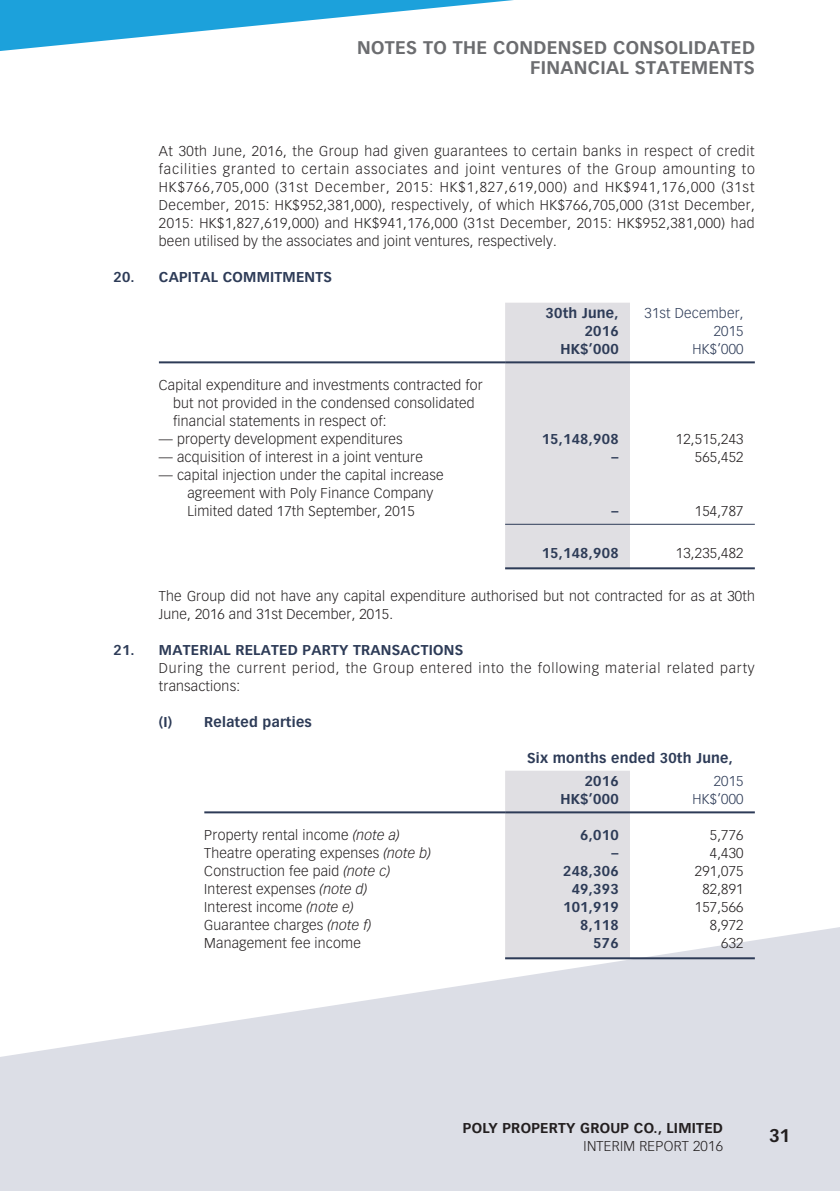
<style>
.page{position:relative;width:840px;height:1191px;background:#fff}
.page>*{position:absolute;margin:0;border:0;box-sizing:border-box;transform-origin:0 0}
.t1{font:700 18px/20px "Vectora LT Std";letter-spacing:.02em;color:#6c6d70;text-align:right}
.t2{font:700 18px "Vectora LT Std";color:#231f20}
._06_Notes{font:300 14px/18px "Vectora LT Std";letter-spacing:.015em;color:#231f20;text-align:justify}
._51_N_Table_txt{font:300 14px/18px "Vectora LT Std";letter-spacing:.015em;color:#231f20}
._51_N_Table_txt-2{font:700 14px "Vectora LT Std";letter-spacing:.02em;color:#2d3b57}
._06_Notes-2{font:300 14px/18px "Vectora LT Std";letter-spacing:.055em;color:#231f20}
._07_NH1{font:700 14px "Vectora LT Std";letter-spacing:.02em;color:#2d3b57}
._51_N_Table_txt-3{font:300 14px "Vectora LT Std";letter-spacing:.015em;color:#2d3b57}
.t3{font:700 14px "Vectora LT Std";letter-spacing:.02em;color:#231f20}
._08_NH2{font:700 14px "Vectora LT Std";letter-spacing:.02em;color:#2d3b57}
.s1{font-style:italic}
</style>
<div class="page">
<svg style="left:0;top:924px;width:839px;height:267px;fill:#dcdee6"></svg>
<svg style="left:0;top:0;width:514px;height:51px"></svg>
<div style="left:505px;top:303px;width:124px;height:264px;background:#e0dfe3"></div>
<hr style="left:159px;top:361px;width:346px;height:2px;background:#2d3b57">
<hr style="left:505px;top:361px;width:124px;height:2px;background:#2d3b57">
<hr style="left:629px;top:361px;width:125px;height:2px;background:#2d3b57">
<hr style="left:505px;top:524px;width:124px;height:1px;background:#2d3b57">
<hr style="left:629px;top:524px;width:125px;height:1px;background:#2d3b57">
<hr style="left:505px;top:567px;width:124px;height:2px;background:#2d3b57">
<hr style="left:629px;top:567px;width:125px;height:2px;background:#2d3b57">
<div style="left:505px;top:771px;width:124px;height:186px;background:#e0dfe3"></div>
<hr style="left:204px;top:811px;width:301px;height:2px;background:#2d3b57">
<hr style="left:505px;top:811px;width:124px;height:2px;background:#2d3b57">
<hr style="left:629px;top:811px;width:125px;height:2px;background:#2d3b57">
<hr style="left:505px;top:957px;width:124px;height:2px;background:#2d3b57">
<hr style="left:629px;top:957px;width:125px;height:2px;background:#2d3b57">
<p class="t1" style="left:357px;top:38px;width:399px">NOTES TO THE CONDENSED CONSOLIDATED<br>FINANCIAL STATEMENTS</p>
<p class="_06_Notes" style="left:159px;top:142px;width:597px">At 30th June, 2016, the Group had given guarantees to certain banks in respect of credit facilities granted to certain associates and joint ventures of the Group amounting to HK$766,705,000 (31st December, 2015: HK$1,827,619,000) and HK$941,176,000 (31st December, 2015: HK$952,381,000), respectively, of which HK$766,705,000 (31st December, 2015: HK$1,827,619,000) and HK$941,176,000 (31st December, 2015: HK$952,381,000) had been utilised by the associates and joint ventures, respectively.</p>
<p class="_07_NH1" style="left:113px;top:269px;width:220px">20. CAPITAL COMMITMENTS</p>
<p class="_51_N_Table_txt-2" style="left:545px;top:305px;width:75px">30th June,</p>
<p class="_51_N_Table_txt-2" style="left:584px;top:323px;width:35px">2016</p>
<p class="_51_N_Table_txt-3" style="left:644px;top:305px;width:100px">31st December,</p>
<p class="_51_N_Table_txt-3" style="left:713px;top:323px;width:31px">2015</p>
<p class="_51_N_Table_txt-2" style="left:560px;top:341px;width:60px">HK$’000</p>
<p class="_51_N_Table_txt-3" style="left:692px;top:341px;width:52px">HK$’000</p>
<p class="_51_N_Table_txt" style="left:173px;top:376px;width:311px;text-indent:-14px">Capital expenditure and investments contracted for but not provided in the condensed consolidated financial statements in respect of:</p>
<p class="_51_N_Table_txt" style="left:159px;top:430px;width:245px">— property development expenditures</p>
<p class="_51_N_Table_txt-2" style="left:541px;top:431px;width:78px">15,148,908</p>
<p class="_51_N_Table_txt" style="left:675px;top:430px;width:69px">12,515,243</p>
<p class="_51_N_Table_txt" style="left:159px;top:448px;width:265px">— acquisition of interest in a joint venture</p>
<p class="_51_N_Table_txt-2" style="left:611px;top:449px;width:8px">–</p>
<p class="_51_N_Table_txt" style="left:694px;top:448px;width:50px">565,452</p>
<p class="_51_N_Table_txt" style="left:187px;top:466px;width:258px;text-indent:-28px">— capital injection under the capital increase agreement with Poly Finance Company<br>Limited dated 17th September, 2015</p>
<p class="_51_N_Table_txt-2" style="left:611px;top:503px;width:8px">–</p>
<p class="_51_N_Table_txt" style="left:694px;top:502px;width:50px">154,787</p>
<p class="_51_N_Table_txt-2" style="left:541px;top:545px;width:78px">15,148,908</p>
<p class="_51_N_Table_txt" style="left:675px;top:544px;width:69px">13,235,482</p>
<p class="_06_Notes" style="left:159px;top:587px;width:597px">The Group did not have any capital expenditure authorised but not contracted for as at 30th<br>June, 2016 and 31st December, 2015.</p>
<p class="_07_NH1" style="left:113px;top:641px;width:351px">21. MATERIAL RELATED PARTY TRANSACTIONS</p>
<p class="_06_Notes-2" style="left:159px;top:659px;width:597px">During the current period, the Group entered into the following material related party transactions:</p>
<p class="_08_NH2" style="left:159px;top:713px;width:154px">(I) Related parties</p>
<p class="_51_N_Table_txt-2" style="left:527px;top:749px;width:207px">Six months ended 30th June,</p>
<p class="_51_N_Table_txt-2" style="left:584px;top:773px;width:35px">2016</p>
<p class="_51_N_Table_txt-3" style="left:713px;top:773px;width:31px">2015</p>
<p class="_51_N_Table_txt-2" style="left:560px;top:791px;width:60px">HK$’000</p>
<p class="_51_N_Table_txt-3" style="left:692px;top:791px;width:52px">HK$’000</p>
<p class="_51_N_Table_txt" style="left:204px;top:826px;width:197px">Property rental income <span class="s1">(note a)</span></p>
<p class="_51_N_Table_txt-2" style="left:580px;top:827px;width:40px">6,010</p>
<p class="_51_N_Table_txt" style="left:709px;top:826px;width:35px">5,776</p>
<p class="_51_N_Table_txt" style="left:204px;top:844px;width:228px">Theatre operating expenses <span class="s1">(note b)</span></p>
<p class="_51_N_Table_txt-2" style="left:611px;top:845px;width:8px">–</p>
<p class="_51_N_Table_txt" style="left:709px;top:844px;width:35px">4,430</p>
<p class="_51_N_Table_txt" style="left:204px;top:862px;width:187px">Construction fee paid <span class="s1">(note c)</span></p>
<p class="_51_N_Table_txt-2" style="left:563px;top:863px;width:57px">248,306</p>
<p class="_51_N_Table_txt" style="left:694px;top:862px;width:50px">291,075</p>
<p class="_51_N_Table_txt" style="left:204px;top:880px;width:164px">Interest expenses <span class="s1">(note d)</span></p>
<p class="_51_N_Table_txt-2" style="left:571px;top:881px;width:48px">49,393</p>
<p class="_51_N_Table_txt" style="left:702px;top:880px;width:43px">82,891</p>
<p class="_51_N_Table_txt" style="left:204px;top:898px;width:151px">Interest income <span class="s1">(note e)</span></p>
<p class="_51_N_Table_txt-2" style="left:563px;top:899px;width:57px">101,919</p>
<p class="_51_N_Table_txt" style="left:694px;top:898px;width:50px">157,566</p>
<p class="_51_N_Table_txt" style="left:204px;top:916px;width:168px">Guarantee charges <span class="s1">(note f)</span></p>
<p class="_51_N_Table_txt-2" style="left:580px;top:917px;width:40px">8,118</p>
<p class="_51_N_Table_txt" style="left:709px;top:916px;width:35px">8,972</p>
<p class="_51_N_Table_txt" style="left:204px;top:934px;width:158px">Management fee income</p>
<p class="_51_N_Table_txt-2" style="left:593px;top:935px;width:27px">576</p>
<p class="_51_N_Table_txt" style="left:720px;top:934px;width:24px">632</p>
<p class="t3" style="left:462px;top:1119px;width:261px">POLY PROPERTY GROUP CO., LIMITED</p>
<p class="_06_Notes" style="left:583px;top:1137px;width:141px">INTERIM REPORT 2016</p>
<p class="t2" style="left:768px;top:1124px;width:23px">31</p>
</div>
